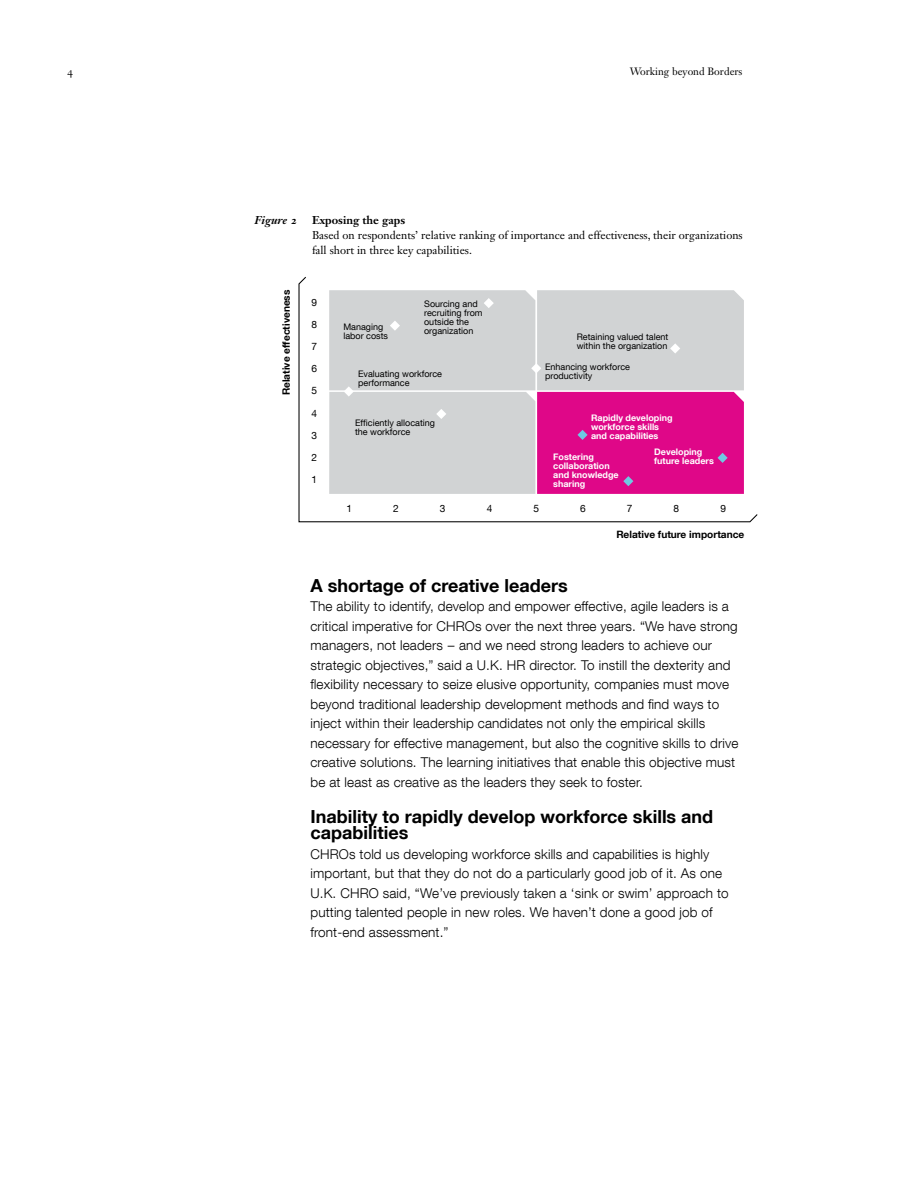
<style>
.page{position:relative;width:918px;height:1188px;background:#fff}
.page>*{position:absolute;margin:0;border:0;box-sizing:border-box;transform-origin:0 0}
.t1{font:700 18px/16.5px "Helvetica Neue LT";color:#000}
.t2{font:300 13.5px/19.5px "Helvetica Neue LT Com";letter-spacing:.01em;color:#000}
.t3{font:11.25px/15px "Janson Text LT Std";color:#000}
.t4{font:700 11.25px "Janson Text LT Std";color:#000}
.t5{font:italic 700 11.25px "Janson Text LT Std";letter-spacing:.01em;color:#000}
.t6{font:10.5px "Janson Text LT Std";color:#000}
.t7{font:700 10.2px "Helvetica Neue LT Com";color:#000}
.t8{font:10.2px "Helvetica Neue LT Com";color:#000}
.t9{font:9px/9px "Helvetica Neue LT Com";color:#000}
.t10{font:700 9px/9px "Helvetica Neue LT Com";color:#fff}
</style>
<div class="page">
<svg style="left:298px;top:276px;width:460px;height:247px"></svg>
<svg style="left:329px;top:290px;width:415px;height:204px;background:#d5a1c2"></svg>
<p class="t6" style="left:68px;top:65px;width:7px">4</p>
<p class="t6" style="left:630px;top:65px;width:114px">Working beyond Borders</p>
<p class="t5" style="left:254px;top:213px;width:44px">Figure 2</p>
<p class="t7" style="left:280px;top:395px;width:107px;rotate:-90deg">Relative effectiveness</p>
<p class="t4" style="left:312px;top:213px;width:95px">Exposing the gaps</p>
<p class="t3" style="left:312px;top:228px;width:432px">Based on respondents’ relative ranking of importance and effectiveness, their organizations fall short in three key capabilities.</p>
<p class="t8" style="left:312px;top:296px;width:7px">9</p>
<p class="t8" style="left:312px;top:318px;width:7px">8</p>
<p class="t8" style="left:312px;top:340px;width:7px">7</p>
<p class="t8" style="left:312px;top:362px;width:7px">6</p>
<p class="t8" style="left:312px;top:385px;width:7px">5</p>
<p class="t8" style="left:312px;top:407px;width:7px">4</p>
<p class="t8" style="left:312px;top:429px;width:7px">3</p>
<p class="t8" style="left:312px;top:451px;width:7px">2</p>
<p class="t8" style="left:312px;top:473px;width:7px">1</p>
<p class="t9" style="left:424px;top:299px;width:60px">Sourcing and recruiting from outside the</p>
<p class="t9" style="left:343px;top:323px;width:41px">Managing</p>
<p class="t9" style="left:424px;top:326px;width:51px">organization</p>
<p class="t9" style="left:343px;top:332px;width:46px">labor costs</p>
<p class="t9" style="left:358px;top:369px;width:85px">Evaluating workforce performance</p>
<p class="t9" style="left:545px;top:362px;width:86px">Enhancing workforce productivity</p>
<p class="t9" style="left:577px;top:332px;width:93px">Retaining valued talent within the organization</p>
<p class="t9" style="left:355px;top:418px;width:81px">Efficiently allocating the workforce</p>
<p class="t10" style="left:591px;top:414px;width:83px">Rapidly developing workforce skills and capabilities</p>
<p class="t10" style="left:654px;top:447px;width:61px">Developing future leaders</p>
<p class="t10" style="left:553px;top:452px;width:67px">Fostering collaboration and knowledge sharing</p>
<p class="t8" style="left:346px;top:502px;width:7px">1</p>
<p class="t8" style="left:393px;top:502px;width:7px">2</p>
<p class="t8" style="left:440px;top:502px;width:7px">3</p>
<p class="t8" style="left:487px;top:502px;width:7px">4</p>
<p class="t8" style="left:533px;top:502px;width:7px">5</p>
<p class="t8" style="left:580px;top:502px;width:7px">6</p>
<p class="t8" style="left:627px;top:502px;width:7px">7</p>
<p class="t8" style="left:674px;top:502px;width:7px">8</p>
<p class="t8" style="left:720px;top:502px;width:7px">9</p>
<p class="t7" style="left:616px;top:528px;width:130px">Relative future importance</p>
<h1 class="t1" style="left:310px;top:577px;width:259px">A shortage of creative leaders</h1>
<p class="t2" style="left:310px;top:596px;width:429px">The ability to identify, develop and empower effective, agile leaders is a critical imperative for CHROs over the next three years. “We have strong managers, not leaders – and we need strong leaders to achieve our strategic objectives,” said a U.K. HR director. To instill the dexterity and flexibility necessary to seize elusive opportunity, companies must move beyond traditional leadership development methods and find ways to inject within their leadership candidates not only the empirical skills necessary for effective management, but also the cognitive skills to drive creative solutions. The learning initiatives that enable this objective must be at least as creative as the leaders they seek to foster.</p>
<h1 class="t1" style="left:310px;top:808px;width:404px">Inability to rapidly develop workforce skills and capabilities</h1>
<p class="t2" style="left:310px;top:844px;width:420px">CHROs told us developing workforce skills and capabilities is highly important, but that they do not do a particularly good job of it. As one U.K. CHRO said, “We’ve previously taken a ‘sink or swim’ approach to putting talented people in new roles. We haven’t done a good job of front-end assessment.”</p>
</div>
